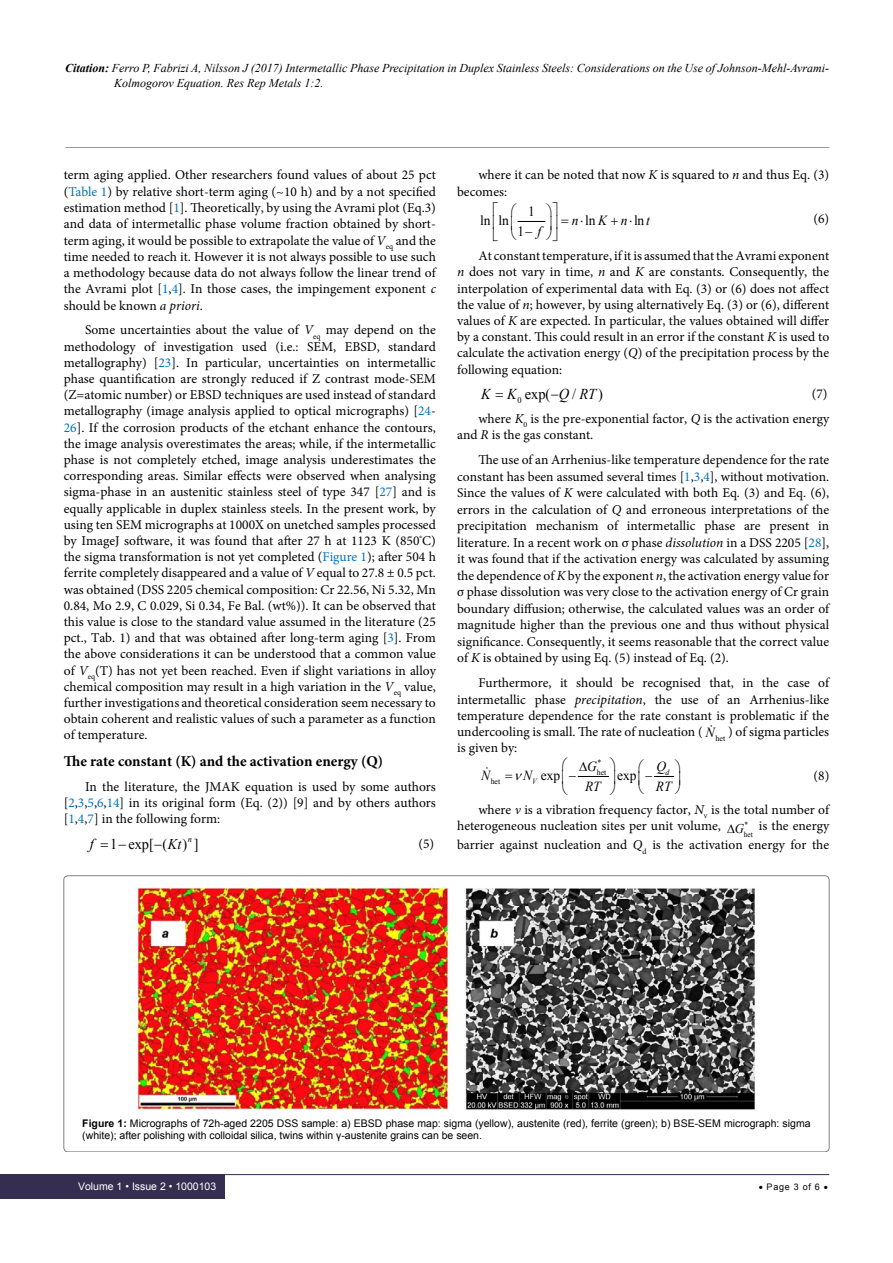
<style>
.page{position:relative;width:893px;height:1263px;background:#fff}
.page>*{position:absolute;margin:0;border:0;box-sizing:border-box;transform-origin:0 0}
.t1{font:700 15px "Minion Pro";color:#000}
.t2{font:15px "Times New Roman";color:#000;scale:.96 1}
.t3{font:italic 15px "Times New Roman";color:#000;scale:.96 1}
.t4{font:14.85px "Times New Roman";color:#000}
.t5{font:italic 14.85px "Times New Roman";color:#000}
.t6{font:italic 13.95px "Times New Roman";color:#000}
.t7{font:13.95px "Times New Roman";letter-spacing:-.005em;color:#000}
.t8{font:13.5px/16.2px "Minion Pro";color:#000;text-align:justify}
.t9{font:italic 12px/15px "Times New Roman";color:#000}
.t10{font:10.5px/12.6px "Arial";color:#000}
.t11{font:10.5px "Arial";color:#fff}
.t12{font:9px "Arial";letter-spacing:.08em;color:#000}
.t13{font:8.7px "Times New Roman";color:#000;scale:.96 1}
.t14{font:8.1px/9.8px "Times New Roman";letter-spacing:-.005em;color:#000}
.t15{font:italic 8.1px "Times New Roman";color:#000}
.t16{font:7.65px/9.4px "Times New Roman";color:#000;scale:.96 1}
.s1{font-weight:700}
.s2{color:#0072bc}
.s3{font-style:italic}
.s4{font-style:normal}
.s5{font-family:"Times New Roman";font-style:italic;font-size:13.95px}
</style>
<div class="page">
<div style="left:0;top:1174px;width:225px;height:25px;background:#352e51"></div>
<hr style="left:221px;top:1174px;width:608px;height:1px;background:#352e51">
<hr style="left:65px;top:147px;width:764px;height:1px;background:#352e51">
<hr style="left:578px;top:776px;width:30px;height:1px;background:#000">
<img style="left:136px;top:888px;width:619px;height:222px">
<svg style="left:517px;top:221px;width:29px;height:1px"></svg>
<svg style="left:654px;top:776px;width:21px;height:1px"></svg>
<p class="t9" style="left:114px;top:60px;width:716px;text-indent:-49px"><span class="s1">Citation:</span> Ferro P, Fabrizi A, Nilsson J (2017) Intermetallic Phase Precipitation in Duplex Stainless Steels: Considerations on the Use of Johnson-Mehl-Avrami-<br>Kolmogorov Equation. Res Rep Metals 1:2.</p>
<p class="t8" style="left:64px;top:167px;width:374px">term aging applied. Other researchers found values of about 25 pct (<span class="s2">Table 1</span>) by relative short-term aging (~10 h) and by a not specified estimation method [<span class="s2">1</span>]. Theoretically, by using the Avrami plot (Eq.3) and data of intermetallic phase volume fraction obtained by short&shy;term aging, it would be possible to extrapolate the value of <span class="s3">V</span><sub>eq</sub> and the time needed to reach it. However it is not always possible to use such a methodology because data do not always follow the linear trend of the Avrami plot [<span class="s2">1</span>,<span class="s2">4</span>]. In those cases, the impingement exponent <span class="s3">c </span>should be known <span class="s3">a priori</span>.</p>
<p class="t8" style="left:64px;top:322px;width:374px;text-indent:21px">Some uncertainties about the value of <span class="s3">V</span><sub>eq</sub> may depend on the methodology of investigation used (i.e.: SEM, EBSD, standard metallography) [<span class="s2">23</span>]. In particular, uncertainties on intermetallic phase quantification are strongly reduced if Z contrast mode-SEM (Z=atomic number) or EBSD techniques are used instead of standard metallography (image analysis applied to optical micrographs) [<span class="s2">24</span>- <span class="s2">26</span>]. If the corrosion products of the etchant enhance the contours, the image analysis overestimates the areas; while, if the intermetallic phase is not completely etched, image analysis underestimates the corresponding areas. Similar effects were observed when analysing sigma-phase in an austenitic stainless steel of type 347 [<span class="s2">27</span>] and is equally applicable in duplex stainless steels. In the present work, by using ten SEM micrographs at 1000X on unetched samples processed by ImageJ software, it was found that after 27 h at 1123 K (850<sup>°</sup>C) the sigma transformation is not yet completed (<span class="s2">Figure 1</span>); after 504 h ferrite completely disappeared and a value of <span class="s3">V</span> equal to 27.8 ± 0.5 pct. was obtained (DSS 2205 chemical composition: Cr 22.56, Ni 5.32, Mn 0.84, Mo 2.9, C 0.029, Si 0.34, Fe Bal. (wt%)). It can be observed that this value is close to the standard value assumed in the literature (25 pct., Tab. 1) and that was obtained after long-term aging [<span class="s2">3</span>]. From the above considerations it can be understood that a common value of <span class="s3">V</span><sub>eq</sub>(T) has not yet been reached. Even if slight variations in alloy chemical composition may result in a high variation in the <span class="s3">V</span><sub>eq</sub> value, further investigations and theoretical consideration seem necessary to obtain coherent and realistic values of such a parameter as a function of temperature.</p>
<p class="t1" style="left:64px;top:751px;width:321px">The rate constant (K) and the activation energy (Q)</p>
<p class="t8" style="left:64px;top:778px;width:374px;text-indent:21px">In the literature, the JMAK equation is used by some authors [<span class="s2">2</span>,<span class="s2">3</span>,<span class="s2">5</span>,<span class="s2">6</span>,<span class="s2">14</span>] in its original form (Eq. (2)) [9] and by others authors [<span class="s2">1</span>,<span class="s2">4</span>,<span class="s2">7</span>] in the following form:</p>
<p class="t4" style="left:110px;top:834px;width:90px">1 exp[ ( ) ]<sup>n</sup></p>
<p class="t5" style="left:90px;top:833px;width:5px">f</p>
<p class="t5" style="left:154px;top:833px;width:29px">− Kt</p>
<p class="t8" style="left:418px;top:835px;width:17px">(5)</p>
<p class="t8" style="left:457px;top:167px;width:374px;text-indent:21px">where it can be noted that now <span class="s3">K</span> is squared to <span class="s3">n</span> and thus Eq. (3) becomes:</p>
<p class="t7" style="left:528px;top:202px;width:8px">1</p>
<p class="t7" style="left:480px;top:211px;width:30px">ln ln</p>
<p class="t6" style="left:572px;top:211px;width:80px">n⋅<span class="s4">ln</span>K n⋅<span class="s4">ln</span>t</p>
<p class="t7" style="left:517px;top:222px;width:25px">1− <span class="s3">f</span></p>
<p class="t8" style="left:813px;top:211px;width:17px">(6)</p>
<p class="t8" style="left:457px;top:248px;width:374px;text-indent:21px">At constant temperature, if it is assumed that the Avrami exponent <span class="s3">n</span> does not vary in time, <span class="s3">n</span> and <span class="s3">K</span> are constants. Consequently, the interpolation of experimental data with Eq. (3) or (6) does not affect the value of <span class="s3">n</span>; however, by using alternatively Eq. (3) or (6), different values of <span class="s3">K</span> are expected. In particular, the values obtained will differ by a constant. This could result in an error if the constant <span class="s3">K</span> is used to calculate the activation energy (<span class="s3">Q</span>) of the precipitation process by the following equation:</p>
<p class="t13" style="left:517px;top:394px;width:6px">0</p>
<p class="t3" style="left:481px;top:383px;width:39px">K K</p>
<p class="t2" style="left:525px;top:384px;width:83px">exp(−<span class="s3">Q RT</span> )</p>
<p class="t2" style="left:572px;top:384px;width:6px">/</p>
<p class="t8" style="left:478px;top:382px;width:352px;line-height:24.8px;text-align:right">(7)<br>where <span class="s3">K</span><sub>0</sub> is the pre-exponential factor, <span class="s3">Q</span> is the activation energy</p>
<p class="t8" style="left:478px;top:422px;width:352px;line-height:25px;text-indent:-21px">and <span class="s3">R</span> is the gas constant.<br>The use of an Arrhenius-like temperature dependence for the rate</p>
<p class="t8" style="left:457px;top:468px;width:374px">constant has been assumed several times [<span class="s2">1</span>,<span class="s2">3</span>,<span class="s2">4</span>], without motivation.<br>Since the values of <span class="s3">K</span> were calculated with both Eq. (3) and Eq. (6), errors in the calculation of <span class="s3">Q</span> and erroneous interpretations of the precipitation mechanism of intermetallic phase are present in literature. In a recent work on σ phase <span class="s3">dissolution</span> in a DSS 2205 [<span class="s2">28</span>], it was found that if the activation energy was calculated by assuming the dependence of <span class="s3">K</span> by the exponent <span class="s3">n</span>, the activation energy value for σ phase dissolution was very close to the activation energy of Cr grain boundary diffusion; otherwise, the calculated values was an order of magnitude higher than the previous one and thus without physical significance. Consequently, it seems reasonable that the correct value of <span class="s3">K</span> is obtained by using Eq. (5) instead of Eq. (2).</p>
<p class="t8" style="left:457px;top:675px;width:374px;text-indent:21px">Furthermore, it should be recognised that, in the case of intermetallic phase <span class="s3">precipitation</span>, the use of an Arrhenius-like temperature dependence for the rate constant is problematic if the undercooling is small. The rate of nucleation ( <span class="s5">N</span><sub>het</sub> ) of sigma particles is given by:</p>
<p class="t14" style="left:597px;top:757px;width:11px">* het</p>
<p class="t14" style="left:491px;top:776px;width:11px">het</p>
<p class="t7" style="left:541px;top:766px;width:21px">exp</p>
<p class="t7" style="left:617px;top:766px;width:21px">exp</p>
<p class="t6" style="left:579px;top:757px;width:19px">∆G</p>
<p class="t6" style="left:656px;top:757px;width:11px">Q</p>
<p class="t15" style="left:666px;top:766px;width:5px">d</p>
<p class="t8" style="left:813px;top:768px;width:17px">(8)</p>
<p class="t8" style="left:457px;top:801px;width:374px;text-indent:21px">where <span class="s3">ν</span> is a vibration frequency factor, <span class="s3">N</span><sub>v</sub> is the total number of heterogeneous nucleation sites per unit volume,</p>
<p class="t6" style="left:481px;top:766px;width:10px">N</p>
<p class="t6" style="left:523px;top:766px;width:10px">N</p>
<p class="t15" style="left:532px;top:775px;width:6px">V</p>
<p class="t6" style="left:585px;top:776px;width:17px">RT</p>
<p class="t6" style="left:656px;top:776px;width:17px">RT</p>
<p class="t8" style="left:457px;top:816px;width:374px;line-height:19.2px;text-align:right">is the energy<br>barrier against nucleation and <span class="s3">Q</span><sub>d</sub> is the activation energy for the</p>
<p class="t16" style="left:727px;top:820px;width:28px;text-indent:17px">* ∆<sup>G</sup>het</p>
<p class="t10" style="left:82px;top:1117px;width:730px"><span class="s1">Figure 1:</span> Micrographs of 72h-aged 2205 DSS sample: a) EBSD phase map: sigma (yellow), austenite (red), ferrite (green); b) BSE-SEM micrograph: sigma (white); after polishing with colloidal silica, twins within γ-austenite grains can be seen.</p>
<p class="t11" style="left:78px;top:1180px;width:140px">Volume 1 • Issue 2 • 1000103</p>
<p class="t12" style="left:759px;top:1181px;width:71px">• Page 3 of 6 •</p>
</div>
